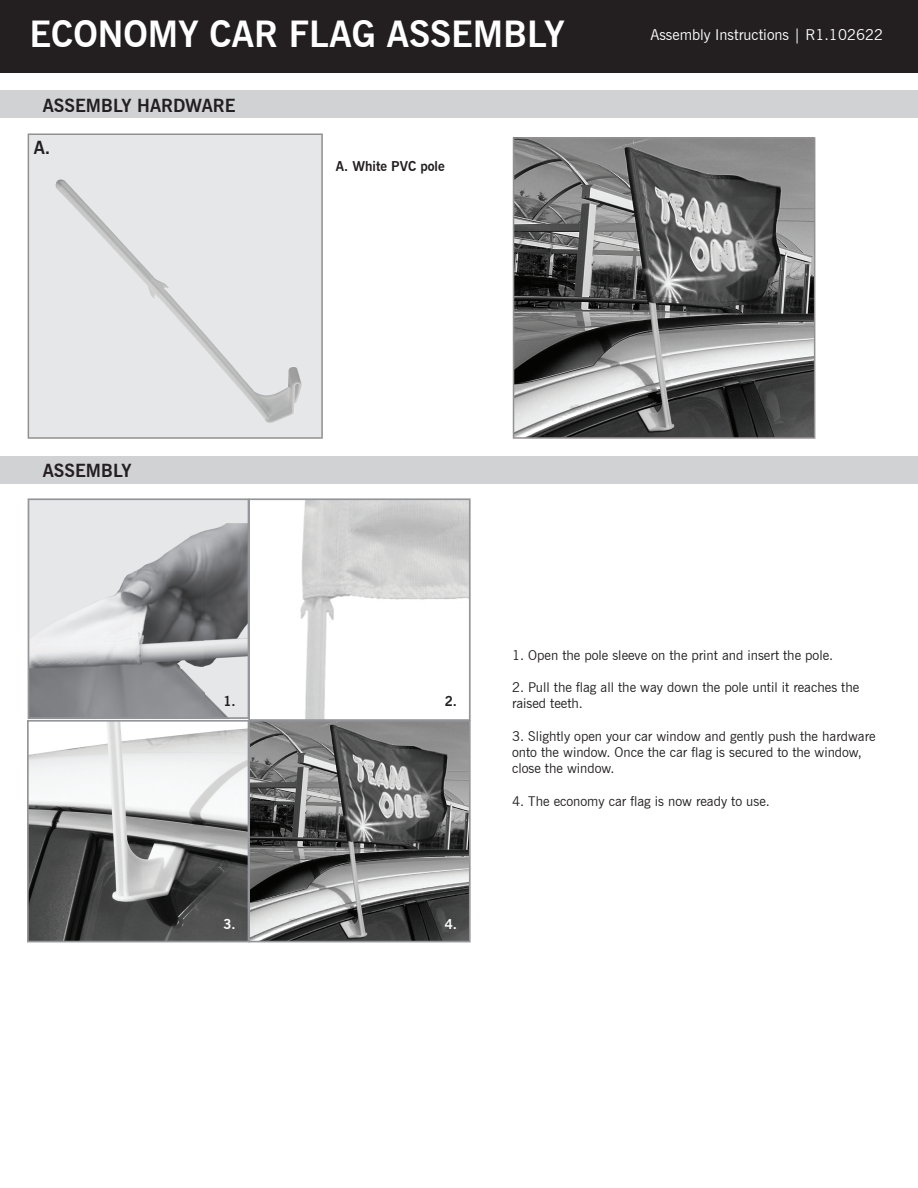
<style>
.page{position:relative;width:918px;height:1188px;background:#fff}
.page>*{position:absolute;margin:0;border:0;box-sizing:border-box;transform-origin:0 0}
.t1{font:700 36px "News Gothic BT";color:#fff}
.t2{font:700 27px "News Gothic BT";color:#fff}
.t3{font:700 18px "News Gothic BT";color:#231f20}
.t4{font:15px "News Gothic BT";color:#fff}
.t5{font:13.5px/16.2px "News Gothic BT";color:#231f20}
.t6{font:700 13.5px "News Gothic BT";color:#231f20}
.t7{font:700 13.5px "News Gothic BT";color:#fff}
</style>
<div class="page">
<div style="left:0;top:90px;width:918px;height:28px;background:#d1d2d4"></div>
<div style="left:0;top:456px;width:918px;height:28px;background:#d1d2d4"></div>
<svg style="left:28px;top:498px;width:220px;height:221px"></svg>
<svg style="left:28px;top:133px;width:295px;height:306px;fill:#e6e7e9"></svg>
<svg style="left:27px;top:720px;width:221px;height:222px"></svg>
<svg style="left:248px;top:498px;width:223px;height:222px"></svg>
<svg style="left:248px;top:720px;width:223px;height:222px"></svg>
<div style="left:0;top:0;width:918px;height:73px;background:#231f20"></div>
<svg style="left:513px;top:137px;width:302px;height:302px"></svg>
<h2 class="t2" style="left:44px;top:12px;width:322px">ROUND FOLDABLE TABLE</h2>
<h1 class="t1" style="left:30px;top:13px;width:536px">ECONOMY CAR FLAG ASSEMBLY</h1>
<p class="t4" style="left:650px;top:26px;width:234px">Assembly Instructions | R1.102622</p>
<h3 class="t3" style="left:43px;top:95px;width:194px">ASSEMBLY HARDWARE</h3>
<h3 class="t3" style="left:34px;top:137px;width:18px">A.</h3>
<p class="t6" style="left:336px;top:158px;width:110px">A. White PVC pole</p>
<h3 class="t3" style="left:43px;top:460px;width:90px">ASSEMBLY</h3>
<p class="t6" style="left:223px;top:693px;width:14px">1.</p>
<p class="t6" style="left:445px;top:693px;width:14px">2.</p>
<p class="t7" style="left:223px;top:916px;width:14px">3.</p>
<p class="t7" style="left:445px;top:916px;width:14px">4.</p>
<p class="t5" style="left:512px;top:647px;width:323px">1. Open the pole sleeve on the print and insert the pole.</p>
<p class="t5" style="left:512px;top:679px;width:349px">2. Pull the flag all the way down the pole until it reaches the raised teeth.</p>
<p class="t5" style="left:512px;top:728px;width:365px">3. Slightly open your car window and gently push the hardware onto the window. Once the car flag is secured to the window, close the window.</p>
<p class="t5" style="left:512px;top:793px;width:259px">4. The economy car flag is now ready to use.</p>
</div>
